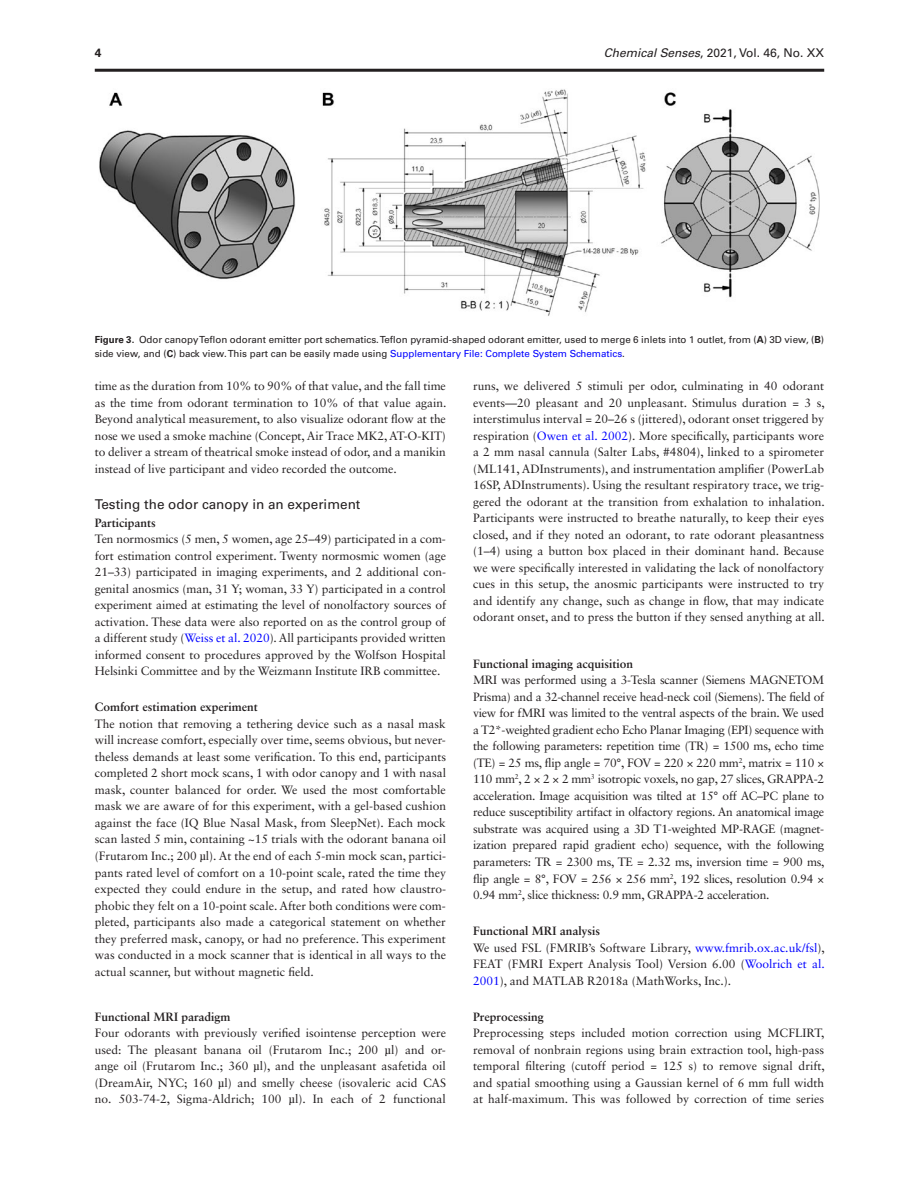
<style>
.page{position:relative;width:919px;height:1187px;background:#fff}
.page>*{position:absolute;margin:0;border:0;box-sizing:border-box;transform-origin:0 0}
.t1{font:13.5px "Univers LT Std";color:#231f20}
.t2{font:12px/16.5px "Sabon LT Std";color:#231f20;text-align:justify}
.t3{font:700 12px "Sabon LT Std";color:#231f20}
.t4{font:12px "Univers LT Std";color:#231f20}
.t5{font:700 12px "Univers LT Std";color:#231f20}
.t6{font:9.75px/14.2px "Univers LT Std";color:#231f20}
.s1{font-style:italic}
.s2{font-weight:700}
.s3{color:#00f}
.s4{font-family:"Gandhari Unicode"}
</style>
<div class="page">
<img style="left:99px;top:89px;width:721px;height:227px">
<hr style="left:95px;top:69px;width:729px;height:3px;background:#231f20">
<p class="t5" style="left:95px;top:45px;width:8px">4</p>
<p class="t4" style="left:603px;top:45px;width:222px"><span class="s1">Chemical Senses</span>, 2021, Vol. 46, No. XX</p>
<p class="t6" style="left:95px;top:332px;width:731px"><span class="s2">Figure 3.</span> Odor canopy Teflon odorant emitter port schematics. Teflon pyramid-shaped odorant emitter, used to merge 6 inlets into 1 outlet, from (<span class="s2">A</span>) 3D view, (<span class="s2">B</span>) side view, and (<span class="s2">C</span>) back view. This part can be easily made using <span class="s3">Supplementary File: Complete System Schematics</span>.</p>
<p class="t2" style="left:95px;top:377px;width:353px">time as the duration from 10% to 90% of that value, and the fall time as the time from odorant termination to 10% of that value again.<br>Beyond analytical measurement, to also visualize odorant flow at the nose we used a smoke machine (Concept, Air Trace MK2, AT-O-KIT) to deliver a stream of theatrical smoke instead of odor, and a manikin instead of live participant and video recorded the outcome.</p>
<p class="t1" style="left:95px;top:496px;width:267px">Testing the odor canopy in an experiment</p>
<p class="t3" style="left:95px;top:515px;width:62px">Participants</p>
<p class="t2" style="left:95px;top:530px;width:353px">Ten normosmics (5 men, 5 women, age 25–49) participated in a com&shy;fort estimation control experiment. Twenty normosmic women (age 21–33) participated in imaging experiments, and 2 additional con&shy;genital anosmics (man, 31 Y; woman, 33 Y) participated in a control experiment aimed at estimating the level of nonolfactory sources of activation. These data were also reported on as the control group of a different study (<span class="s3">Weiss et al. 2020</span>). All participants provided written informed consent to procedures approved by the Wolfson Hospital Helsinki Committee and by the Weizmann Institute IRB committee.</p>
<p class="t3" style="left:95px;top:699px;width:165px">Comfort estimation experiment</p>
<p class="t2" style="left:95px;top:715px;width:353px">The notion that removing a tethering device such as a nasal mask will increase comfort, especially over time, seems obvious, but never&shy;theless demands at least some verification. To this end, participants completed 2 short mock scans, 1 with odor canopy and 1 with nasal mask, counter balanced for order. We used the most comfortable mask we are aware of for this experiment, with a gel-based cushion against the face (IQ Blue Nasal Mask, from SleepNet). Each mock scan lasted 5 min, containing ~15 trials with the odorant banana oil (Frutarom Inc.; 200 <span class="s4">µ</span>l). At the end of each 5-min mock scan, partici&shy;pants rated level of comfort on a 10-point scale, rated the time they expected they could endure in the setup, and rated how claustro&shy;phobic they felt on a 10-point scale. After both conditions were com&shy;pleted, participants also made a categorical statement on whether they preferred mask, canopy, or had no preference. This experiment was conducted in a mock scanner that is identical in all ways to the actual scanner, but without magnetic field.</p>
<p class="t3" style="left:95px;top:1008px;width:137px">Functional MRI paradigm</p>
<p class="t2" style="left:95px;top:1024px;width:353px">Four odorants with previously verified isointense perception were used: The pleasant banana oil (Frutarom Inc.; 200 <span class="s4">µ</span>l) and or&shy;ange oil (Frutarom Inc.; 360 <span class="s4">µ</span>l), and the unpleasant asafetida oil (DreamAir, NYC; 160 <span class="s4">µ</span>l) and smelly cheese (isovaleric acid CAS no. 503-74-2, Sigma-Aldrich; 100 <span class="s4">µ</span>l). In each of 2 functional</p>
<p class="t2" style="left:473px;top:377px;width:353px">runs, we delivered 5 stimuli per odor, culminating in 40 odorant events—20 pleasant and 20 unpleasant. Stimulus duration = 3 s, interstimulus interval = 20–26 s (jittered), odorant onset triggered by respiration (<span class="s3">Owen et al. 2002</span>). More specifically, participants wore a 2 mm nasal cannula (Salter Labs, #4804), linked to a spirometer (ML141, ADInstruments), and instrumentation amplifier (PowerLab 16SP, ADInstruments). Using the resultant respiratory trace, we trig&shy;gered the odorant at the transition from exhalation to inhalation.<br>Participants were instructed to breathe naturally, to keep their eyes closed, and if they noted an odorant, to rate odorant pleasantness (1–4) using a button box placed in their dominant hand. Because we were specifically interested in validating the lack of nonolfactory cues in this setup, the anosmic participants were instructed to try and identify any change, such as change in flow, that may indicate odorant onset, and to press the button if they sensed anything at all.</p>
<p class="t3" style="left:473px;top:656px;width:162px">Functional imaging acquisition</p>
<p class="t2" style="left:473px;top:671px;width:353px">MRI was performed using a 3-Tesla scanner (Siemens MAGNETOM Prisma) and a 32-channel receive head-neck coil (Siemens). The field of view for fMRI was limited to the ventral aspects of the brain. We used a T2*-weighted gradient echo Echo Planar Imaging (EPI) sequence with the following parameters: repetition time (TR) = 1500 ms, echo time (TE) = 25 ms, flip angle = 70°, FOV = 220 × 220 mm<sup>2</sup>, matrix = 110 × 110 mm<sup>2</sup>, 2 × 2 × 2 mm<sup>3</sup> isotropic voxels, no gap, 27 slices, GRAPPA-2 acceleration. Image acquisition was tilted at 15° off AC–PC plane to reduce susceptibility artifact in olfactory regions. An anatomical image substrate was acquired using a 3D T1-weighted MP-RAGE (magnet&shy;ization prepared rapid gradient echo) sequence, with the following parameters: TR = 2300 ms, TE = 2.32 ms, inversion time = 900 ms, flip angle = 8°, FOV = 256 × 256 mm<sup>2</sup>, 192 slices, resolution 0.94 × 0.94 mm<sup>2</sup>, slice thickness: 0.9 mm, GRAPPA-2 acceleration.</p>
<p class="t2" style="left:473px;top:922px;width:353px;text-align:left"><span class="s2">Functional MRI analysis<br></span>We used FSL (FMRIB’s Software Library, <span class="s3">www.fmrib.ox.ac.uk/fsl</span>), FEAT (FMRI Expert Analysis Tool) Version 6.00 (<span class="s3">Woolrich et al.<br>2001</span>), and MATLAB R2018a (MathWorks, Inc.).</p>
<p class="t3" style="left:473px;top:1008px;width:72px">Preprocessing</p>
<p class="t2" style="left:473px;top:1024px;width:353px">Preprocessing steps included motion correction using MCFLIRT, removal of nonbrain regions using brain extraction tool, high-pass temporal filtering (cutoff period = 125 s) to remove signal drift, and spatial smoothing using a Gaussian kernel of 6 mm full width at half-maximum. This was followed by correction of time series</p>
</div>
